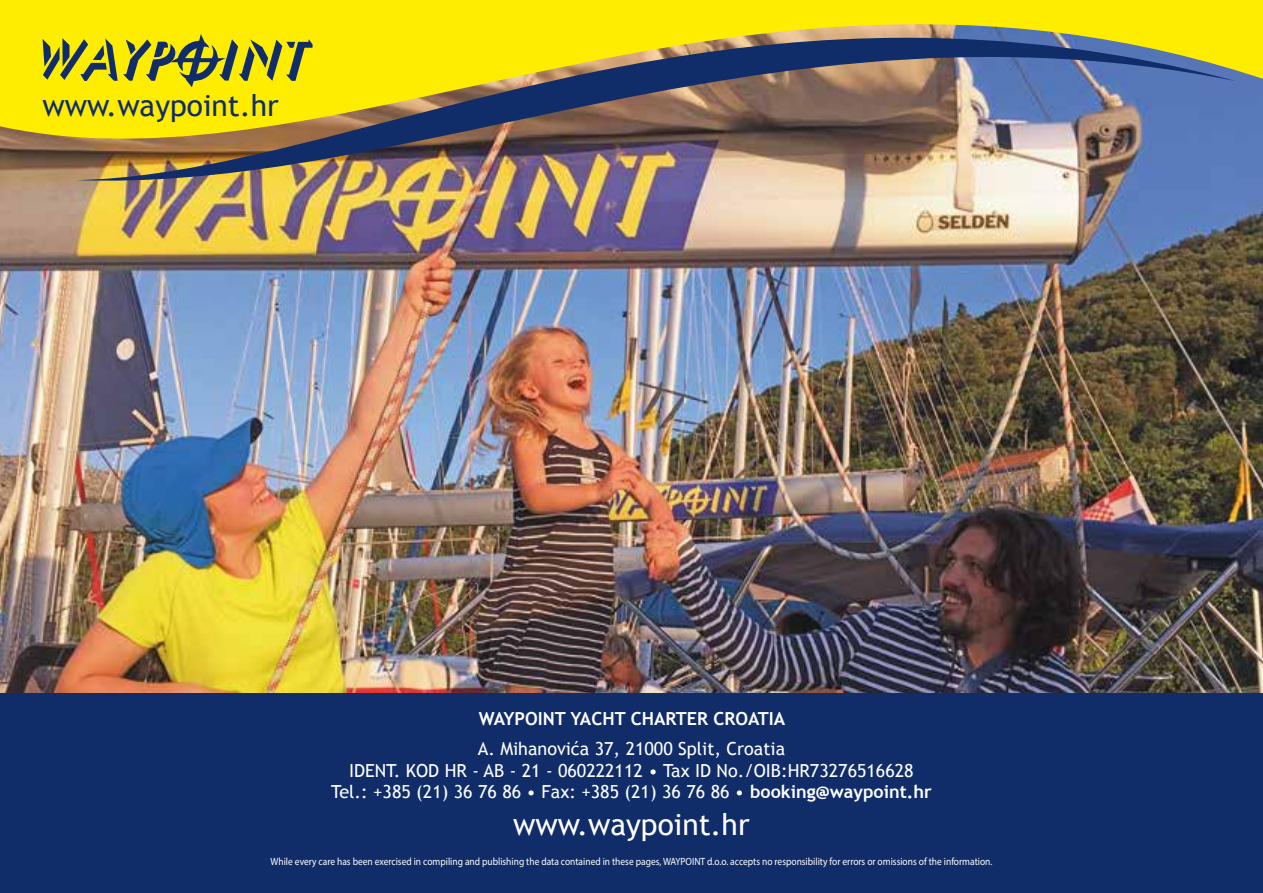
<style>
.page{position:relative;width:1263px;height:893px;background:#fff}
.page>*{position:absolute;margin:0;border:0;box-sizing:border-box;transform-origin:0 0}
.t1{font:30px "Trebuchet MS";color:#102d69}
.t2{font:30px "Trebuchet MS";color:#fff}
.t3{font:18px/21.6px "Trebuchet MS";color:#fff;text-align:center}
.t4{font:700 18px "Trebuchet MS";color:#fff}
.t5{font:10.5px "Myriad Pro";color:#fff;scale:.9 1}
.s1{font-weight:700}
</style>
<div class="page">
<img style="left:0;top:161px;width:1263px;height:532px">
<div style="left:0;top:693px;width:1263px;height:200px;background:#102d69"></div>
<img style="left:76px;top:161px;width:1160px;height:24px">
<img style="left:0;top:0;width:1263px;height:161px">
<svg style="left:43px;top:34px;width:270px;height:53px;background:#b6b21f"></svg>
<h1 class="t1" style="left:43px;top:88px;width:238px">www.waypoint.hr</h1>
<h2 class="t4" style="left:479px;top:707px;width:308px">WAYPOINT YACHT CHARTER CROATIA</h2>
<h2 class="t3" style="left:331px;top:738px;width:602px">A. Mihanovića 37, 21000 Split, Croatia<br>IDENT. KOD HR - AB - 21 - 060222112 • Tax ID No./OIB:HR73276516628<br>Tel.: +385 (21) 36 76 86 • Fax: +385 (21) 36 76 86 • <span class="s1">booking@waypoint.hr</span></h2>
<h1 class="t2" style="left:513px;top:806px;width:238px">www.waypoint.hr</h1>
<p class="t5" style="left:271px;top:855px;width:803px">While every care has been exercised in compiling and publishing the data contained in these pages, WAYPOINT d.o.o. accepts no responsibility for errors or omissions of the information.</p>
</div>
